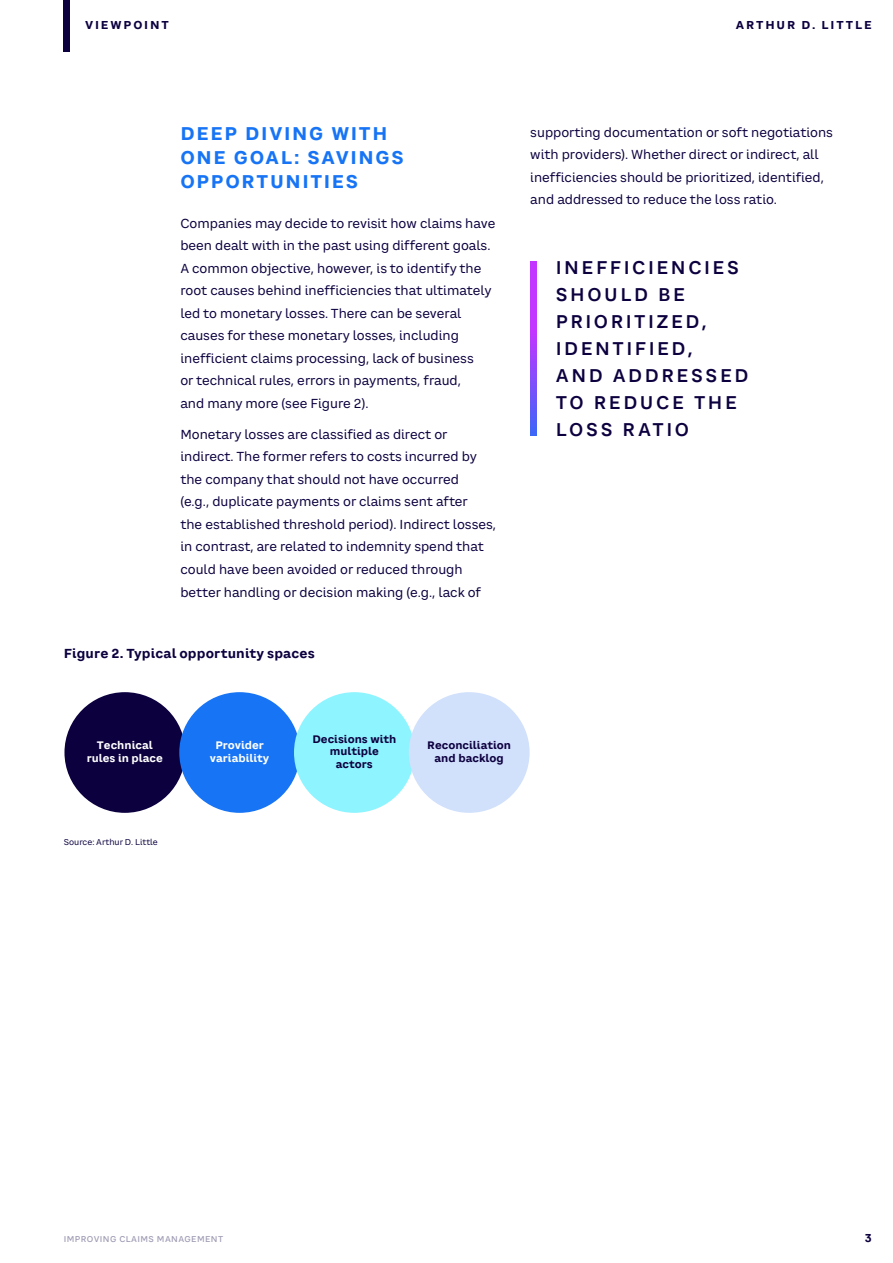
<style>
.page{position:relative;width:893px;height:1263px;background:#fff}
.page>*{position:absolute;margin:0;border:0;box-sizing:border-box;transform-origin:0 0}
.IN_LARGE_PULLOUT_TEX{font:600 18px/27px "CA Saygon Text";letter-spacing:.14em;color:#0d003f}
.IN_SECTION_HEADING_L{font:700 18px/24px "CA Saygon Text";letter-spacing:.095em;color:#1774f5}
.IN_BODYTEXT{font:12.75px/22.5px "CA Saygon Text";color:#0d003f}
.IN_IMAGE_TITLE{font:700 12.75px "CA Saygon Text";letter-spacing:.015em;color:#0d003f}
.t1{font:700 11.25px "CA Saygon Text";letter-spacing:.16em;color:#0d003f}
.t2{font:700 10.65px/12.8px "CA Saygon Text";color:#0d003f;text-align:center}
.t3{font:700 10.65px/12.8px "CA Saygon Text";color:#fff;text-align:center}
.t4{font:500 8.25px "CA Saygon Text";letter-spacing:.05em;color:#9e99b2}
.IN_GRAPH_IMAGE_SOURC{font:8.25px "CA Saygon Text";color:#0d003f}
</style>
<div class="page">
<div style="left:64px;top:692px;width:121px;height:121px;background:#0d003f;border-radius:50%"></div>
<div style="left:179px;top:692px;width:121px;height:121px;background:#1774f5;border-radius:50%"></div>
<div style="left:294px;top:692px;width:121px;height:121px;background:#8ef4ff;border-radius:50%"></div>
<div style="left:409px;top:692px;width:121px;height:121px;background:#d1e0fb;border-radius:50%"></div>
<div style="left:64px;top:0;width:6px;height:51px;background:#0d003f"></div>
<svg style="left:530px;top:261px;width:7px;height:175px"></svg>
<p class="t1" style="left:85px;top:16px;width:85px">VIEWPOINT</p>
<p class="t1" style="left:736px;top:16px;width:137px">ARTHUR D. LITTLE</p>
<p class="IN_SECTION_HEADING_L" style="left:180px;top:122px;width:225px">DEEP DIVING WITH<br>ONE GOAL: SAVINGS<br>OPPORTUNITIES</p>
<p class="IN_BODYTEXT" style="left:180px;top:212px;width:316px">Companies may decide to revisit how claims have been dealt with in the past using different goals.<br>A common objective, however, is to identify the root causes behind inefficiencies that ultimately led to monetary losses. There can be several causes for these monetary losses, including inefficient claims processing, lack of business<br>or technical rules, errors in payments, fraud,<br>and many more (see Figure 2).</p>
<p class="IN_BODYTEXT" style="left:180px;top:423px;width:317px">Monetary losses are classified as direct or indirect. The former refers to costs incurred by the company that should not have occurred<br>(e.g., duplicate payments or claims sent after<br>the established threshold period). Indirect losses, in contrast, are related to indemnity spend that could have been avoided or reduced through better handling or decision making (e.g., lack of</p>
<p class="IN_IMAGE_TITLE" style="left:64px;top:644px;width:253px">Figure 2. Typical opportunity spaces</p>
<p class="IN_BODYTEXT" style="left:530px;top:121px;width:304px">supporting documentation or soft negotiations with providers). Whether direct or indirect, all inefficiencies should be prioritized, identified, and addressed to reduce the loss ratio.</p>
<p class="IN_LARGE_PULLOUT_TEX" style="left:556px;top:254px;width:194px">INEFFICIENCIES<br>SHOULD BE<br>PRIORITIZED,<br>IDENTIFIED,<br>AND ADDRESSED<br>TO REDUCE THE<br>LOSS RATIO</p>
<p class="t3" style="left:87px;top:739px;width:78px">Technical rules in place</p>
<p class="t3" style="left:210px;top:739px;width:61px">Provider variability</p>
<p class="t2" style="left:312px;top:732px;width:85px">Decisions with multiple actors</p>
<p class="t2" style="left:427px;top:739px;width:85px">Reconciliation and backlog</p>
<p class="IN_GRAPH_IMAGE_SOURC" style="left:64px;top:836px;width:96px">Source: Arthur D. Little</p>
<p class="t4" style="left:64px;top:1233px;width:161px">IMPROVING CLAIMS MANAGEMENT</p>
<p class="t1" style="left:865px;top:1229px;width:9px">3</p>
</div>
